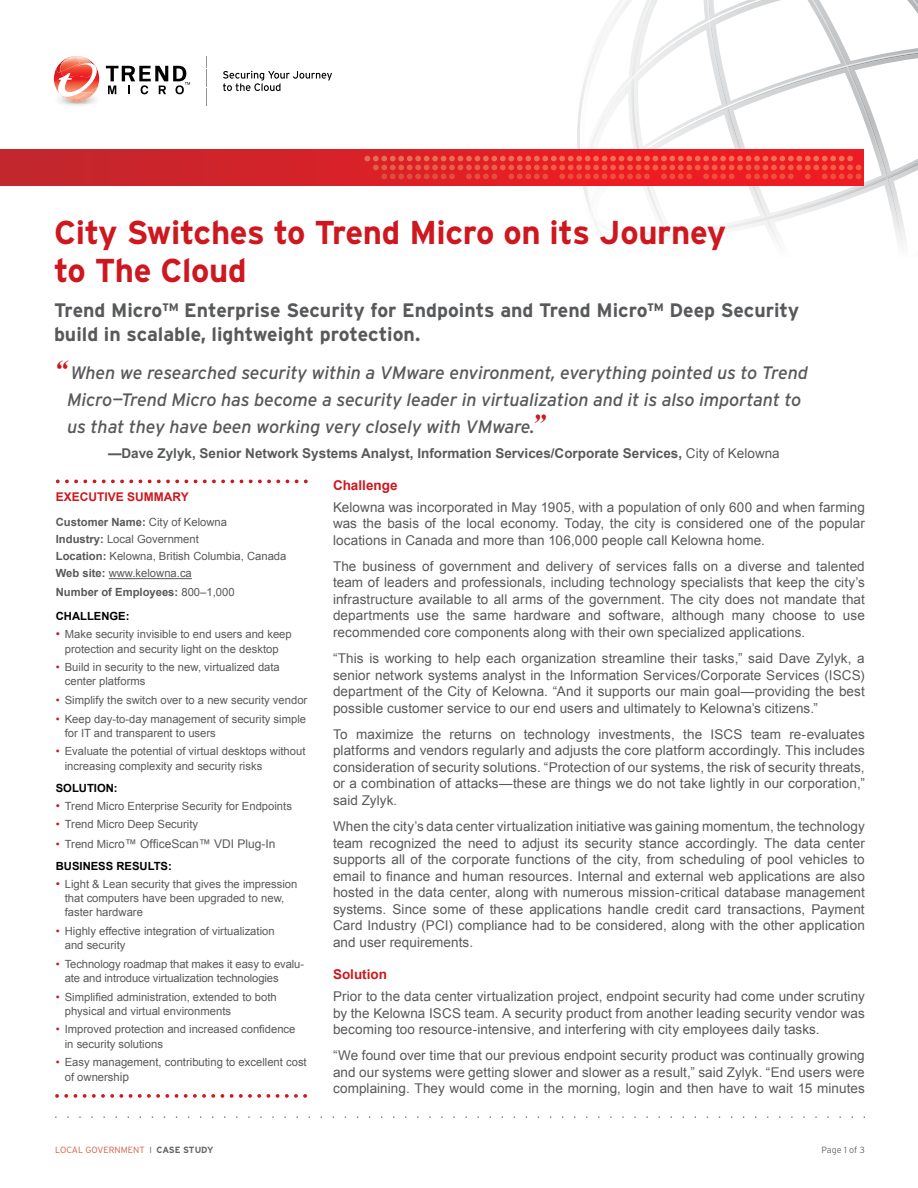
<style>
.page{position:relative;width:918px;height:1188px;background:#fff}
.page>*{position:absolute;margin:0;border:0;box-sizing:border-box;transform-origin:0 0}
.t1{font:700 33px/37.5px "Interstate";letter-spacing:-.01em;color:#ce171e}
.t2{font:700 19.5px/24px "Interstate";color:#58595b}
.t3{font:italic 18px/27px "Interstate";letter-spacing:-.01em;color:#58595b}
.t4{font:13.5px/16.5px "Arial";letter-spacing:.005em;color:#58595b;text-align:justify}
.t5{font:700 13.5px "Arial";color:#58595b}
.t6{font:700 13.5px "Arial";color:#ce171e}
.t7{font:12px "Arial";color:#58595b}
.t8{font:700 12px "Arial";color:#ce171e}
.t9{font:11.25px/14.2px "Arial";color:#58595b}
.t10{font:700 11.25px "Arial";color:#000}
.t11{font:300 9px "Interstate";color:#d95b41}
.t12{font:300 9px "Interstate";color:#636466}
.s1{font-family:"Times New Roman";font-weight:700;font-size:27px;color:#ce171e}
.s2{font-weight:400}
.s3{font-weight:700}
.s4{font-size:12px;color:#ce171e}
.s5{color:#ce171e}
.s6{font-size:11.25px;color:#ce171e}
.s7{font-size:11.25px}
.s8{font-size:12px}
.s9{color:#636466}
.s10{font-weight:700;color:#636466}
</style>
<div class="page">
<svg style="left:861px;top:50px;width:57px;height:186px"></svg>
<img style="left:53px;top:72px;width:47px;height:14px">
<svg style="left:55px;top:56px;width:44px;height:50px"></svg>
<svg style="left:106px;top:66px;width:84px;height:28px"></svg>
<svg style="left:206px;top:56px;width:1px;height:50px"></svg>
<svg style="left:223px;top:71px;width:109px;height:20px"></svg>
<div style="left:0;top:150px;width:864px;height:35px;background:#cd242b"></div>
<svg style="left:364px;top:0;width:497px;height:241px"></svg>
<svg style="left:56px;top:1116px;width:808px;height:2px"></svg>
<hr style="left:109px;top:578px;width:83px;height:1px;background:#58595b">
<svg style="left:58px;top:480px;width:248px;height:3px"></svg>
<svg style="left:57px;top:1094px;width:248px;height:4px"></svg>
<h1 class="t1" style="left:54px;top:214px;width:674px">City Switches to Trend Micro on its Journey to The Cloud</h1>
<h2 class="t2" style="left:54px;top:298px;width:747px">Trend Micro™ Enterprise Security for Endpoints and Trend Micro™ Deep Security build in scalable, lightweight protection.</h2>
<p class="t3" style="left:67px;top:359px;width:742px;text-indent:-13px"><span class="s1">“</span> When we researched security within a VMware environment, everything pointed us to Trend<br>Micro—Trend Micro has become a security leader in virtualization and it is also important to us that they have been working very closely with VMware.<span class="s1">”</span></p>
<p class="t5" style="left:108px;top:444px;width:673px">—Dave Zylyk, Senior Network Systems Analyst, Information Services/Corporate Services, <span class="s2">City of Kelowna</span></p>
<p class="t8" style="left:56px;top:489px;width:134px">EXECUTIVE SUMMARY</p>
<p class="t9" style="left:56px;top:514px;width:232px;line-height:17.2px"><span class="s3">Customer Name:</span> City of Kelowna<br><span class="s3">Industry:</span> Local Government<br><span class="s3">Location:</span> Kelowna, British Columbia, Canada<br><span class="s3">Web site:</span> www.kelowna.ca<br><span class="s3">Number of Employees:</span> 800–1,000</p>
<p class="t10" style="left:56px;top:609px;width:75px">CHALLENGE:</p>
<p class="t9" style="left:56px;top:627px;width:237px;text-align:center"><span class="s4">•</span> Make security invisible to end users and keep protection and security light on the desktop</p>
<p class="t9" style="left:65px;top:660px;width:217px;text-indent:-9px"><span class="s5">•</span> Build in security to the new, virtualized data center platforms</p>
<p class="t9" style="left:56px;top:693px;width:253px"><span class="s5">•</span> Simplify the switch over to a new security vendor</p>
<p class="t9" style="left:65px;top:712px;width:243px;text-indent:-9px"><span class="s5">•</span> Keep day-to-day management of security simple for IT and transparent to users</p>
<p class="t9" style="left:65px;top:744px;width:242px;text-indent:-9px"><span class="s5">•</span> Evaluate the potential of virtual desktops without increasing complexity and security risks</p>
<p class="t10" style="left:56px;top:780px;width:63px">SOLUTION:</p>
<p class="t9" style="left:56px;top:799px;width:238px"><span class="s4">•</span> Trend Micro Enterprise Security for Endpoints</p>
<p class="t9" style="left:56px;top:817px;width:144px"><span class="s5">•</span> Trend Micro Deep Security</p>
<p class="t7" style="left:56px;top:836px;width:221px"><span class="s6">•</span> <span class="s7">Trend Micr</span>o™ OfficeScan™ VDI Plug-In</p>
<p class="t10" style="left:56px;top:858px;width:118px">BUSINESS RESULTS:</p>
<p class="t9" style="left:65px;top:877px;width:234px;text-indent:-9px"><span class="s4">•</span> Light &amp; Lean security that gives the impression that computers have been upgraded to new, faster hardware</p>
<p class="t9" style="left:65px;top:924px;width:211px;text-indent:-9px"><span class="s5">•</span> Highly effective integration of virtualization and security</p>
<p class="t9" style="left:65px;top:957px;width:241px;text-indent:-9px"><span class="s5">•</span> Technology roadmap that makes it easy to evalu&shy;ate and introduce virtualization technologies</p>
<p class="t9" style="left:65px;top:990px;width:213px;text-indent:-9px"><span class="s5">•</span> Simplified administration, extended to both physical and virtual environments</p>
<p class="t9" style="left:65px;top:1023px;width:232px;text-indent:-9px"><span class="s5">•</span> Improved protection and increased confidence in security solutions</p>
<p class="t9" style="left:65px;top:1055px;width:243px;line-height:15px;text-indent:-9px"><span class="s5">•</span> Easy management, contributing to excellent cost of ownersh<span class="s8">ip</span></p>
<p class="t11" style="left:55px;top:1145px;width:160px">LOCAL GOVERNMENT <span class="s9">I</span> <span class="s10">CASE STUDY</span></p>
<p class="t6" style="left:333px;top:476px;width:66px">Challenge</p>
<p class="t4" style="left:333px;top:499px;width:533px">Kelowna was incorporated in May 1905, with a population of only 600 and when farming was the basis of the local economy. Today, the city is considered one of the popular locations in Canada and more than 106,000 people call Kelowna home.</p>
<p class="t4" style="left:333px;top:558px;width:533px">The business of government and delivery of services falls on a diverse and talented team of leaders and professionals, including technology specialists that keep the city’s infrastructure available to all arms of the government. The city does not mandate that departments use the same hardware and software, although many choose to use recommended core components along with their own specialized applications.</p>
<p class="t4" style="left:333px;top:650px;width:533px">“This is working to help each organization streamline their tasks,” said Dave Zylyk, a senior network systems analyst in the Information Services/Corporate Services (ISCS) department of the City of Kelowna. “And it supports our main goal—providing the best possible customer service to our end users and ultimately to Kelowna’s citizens.”</p>
<p class="t4" style="left:333px;top:726px;width:533px">To maximize the returns on technology investments, the ISCS team re-evaluates platforms and vendors regularly and adjusts the core platform accordingly. This includes consideration of security solutions. “Protection of our systems, the risk of security threats, or a combination of attacks—these are things we do not take lightly in our corporation,” said Zylyk.</p>
<p class="t4" style="left:333px;top:818px;width:533px">When the city’s data center virtualization initiative was gaining momentum, the technology team recognized the need to adjust its security stance accordingly. The data center supports all of the corporate functions of the city, from scheduling of pool vehicles to email to finance and human resources. Internal and external web applications are also hosted in the data center, along with numerous mission-critical database management systems. Since some of these applications handle credit card transactions, Payment Card Industry (PCI) compliance had to be considered, along with the other application and user requirements.</p>
<p class="t6" style="left:333px;top:966px;width:55px">Solution</p>
<p class="t4" style="left:333px;top:988px;width:533px">Prior to the data center virtualization project, endpoint security had come under scrutiny by the Kelowna ISCS team. A security product from another leading security vendor was becoming too resource-intensive, and interfering with city employees daily tasks.</p>
<p class="t4" style="left:333px;top:1048px;width:533px">“We found over time that our previous endpoint security product was continually growing and our systems were getting slower and slower as a result,” said Zylyk. “End users were complaining. They would come in the morning, login and then have to wait 15 minutes</p>
<p class="t12" style="left:822px;top:1145px;width:45px">PAGE 1 OF 3</p>
</div>
